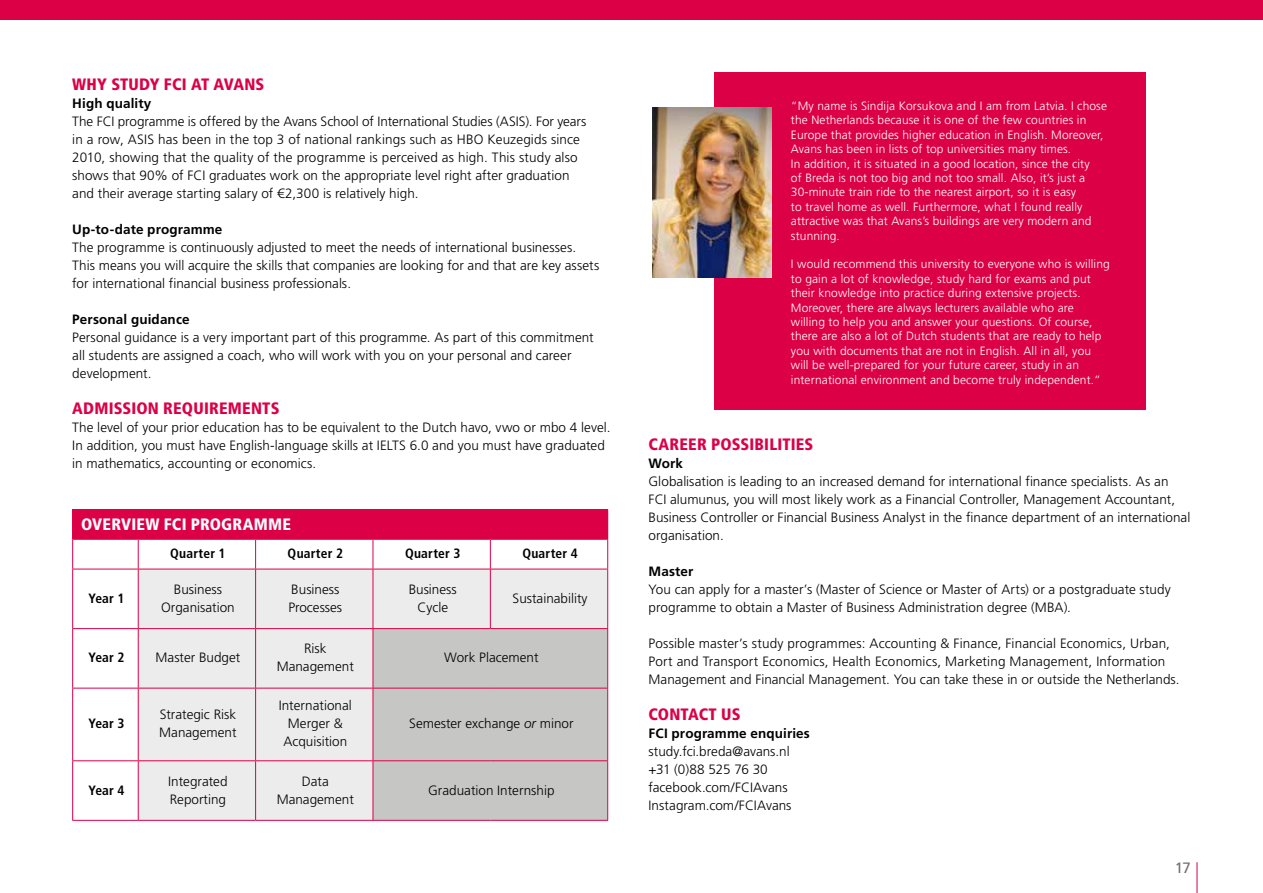
<style>
.page{position:relative;width:1263px;height:893px;background:#fff}
.page>*{position:absolute;margin:0;border:0;box-sizing:border-box;transform-origin:0 0}
.t1{font:900 condensed 16.5px "Frutiger LT Std";letter-spacing:.01em;color:#dc0046}
.t2{font:900 condensed 16.5px "Frutiger LT Std";letter-spacing:.015em;color:#fff}
.t3{font:15px "Frutiger LT Std";color:#6f6f6e}
.t4{font:300 13.5px/18px "Frutiger LT Std";color:#000}
.t5{font:700 13.5px "Frutiger LT Std";letter-spacing:.01em;color:#000}
.t6{font:700 condensed 13.5px "Frutiger LT Std";letter-spacing:.015em;color:#000}
.t7{font:300 12px/14.4px "Frutiger LT Std";letter-spacing:.01em;color:#fff}
.s1{font-style:italic}
</style>
<div class="page">
<div style="left:73px;top:509px;width:535px;height:30px;background:#dc0046"></div>
<div style="left:139px;top:570px;width:468px;height:250px;background:#ececec"></div>
<div style="left:374px;top:629px;width:233px;height:191px;background:#c6c6c5"></div>
<hr style="left:72px;top:509px;width:66px;height:1px;background:#dc0046">
<hr style="left:72px;top:539px;width:66px;height:1px;background:#dc0046">
<svg style="left:72px;top:510px;width:1px;height:59px"></svg>
<svg style="left:138px;top:539px;width:470px;height:30px"></svg>
<hr style="left:72px;top:569px;width:66px;height:1px;background:#dc0046">
<hr style="left:72px;top:569px;width:1px;height:59px;background:#dc0046">
<hr style="left:138px;top:569px;width:118px;height:1px;background:#dc0046">
<hr style="left:138px;top:569px;width:1px;height:59px;background:#dc0046">
<hr style="left:256px;top:569px;width:117px;height:1px;background:#dc0046">
<hr style="left:255px;top:569px;width:1px;height:59px;background:#dc0046">
<hr style="left:373px;top:569px;width:117px;height:1px;background:#dc0046">
<hr style="left:373px;top:569px;width:1px;height:59px;background:#dc0046">
<hr style="left:490px;top:569px;width:118px;height:1px;background:#dc0046">
<hr style="left:490px;top:569px;width:1px;height:59px;background:#dc0046">
<hr style="left:607px;top:569px;width:1px;height:59px;background:#dc0046">
<hr style="left:72px;top:628px;width:66px;height:1px;background:#dc0046">
<hr style="left:72px;top:629px;width:1px;height:59px;background:#dc0046">
<hr style="left:138px;top:628px;width:118px;height:1px;background:#dc0046">
<hr style="left:138px;top:629px;width:1px;height:59px;background:#dc0046">
<hr style="left:256px;top:628px;width:117px;height:1px;background:#dc0046">
<hr style="left:255px;top:629px;width:1px;height:59px;background:#dc0046">
<hr style="left:373px;top:628px;width:117px;height:1px;background:#dc0046">
<hr style="left:373px;top:629px;width:1px;height:59px;background:#dc0046">
<hr style="left:490px;top:628px;width:118px;height:1px;background:#dc0046">
<hr style="left:607px;top:629px;width:1px;height:59px;background:#dc0046">
<hr style="left:72px;top:688px;width:66px;height:1px;background:#dc0046">
<hr style="left:72px;top:688px;width:1px;height:72px;background:#dc0046">
<hr style="left:138px;top:688px;width:118px;height:1px;background:#dc0046">
<hr style="left:138px;top:688px;width:1px;height:72px;background:#dc0046">
<hr style="left:256px;top:688px;width:117px;height:1px;background:#dc0046">
<hr style="left:255px;top:688px;width:1px;height:72px;background:#dc0046">
<hr style="left:373px;top:688px;width:117px;height:1px;background:#dc0046">
<hr style="left:373px;top:688px;width:1px;height:72px;background:#dc0046">
<hr style="left:490px;top:688px;width:118px;height:1px;background:#dc0046">
<hr style="left:607px;top:688px;width:1px;height:72px;background:#dc0046">
<hr style="left:72px;top:760px;width:66px;height:1px;background:#dc0046">
<hr style="left:72px;top:761px;width:1px;height:59px;background:#dc0046">
<hr style="left:138px;top:760px;width:118px;height:1px;background:#dc0046">
<hr style="left:138px;top:761px;width:1px;height:59px;background:#dc0046">
<hr style="left:256px;top:760px;width:117px;height:1px;background:#dc0046">
<hr style="left:255px;top:761px;width:1px;height:59px;background:#dc0046">
<hr style="left:373px;top:760px;width:117px;height:1px;background:#dc0046">
<hr style="left:373px;top:761px;width:1px;height:59px;background:#dc0046">
<hr style="left:490px;top:760px;width:118px;height:1px;background:#dc0046">
<hr style="left:607px;top:761px;width:1px;height:59px;background:#dc0046">
<hr style="left:72px;top:820px;width:66px;height:1px;background:#dc0046">
<hr style="left:138px;top:820px;width:118px;height:1px;background:#dc0046">
<hr style="left:256px;top:820px;width:117px;height:1px;background:#dc0046">
<hr style="left:373px;top:820px;width:117px;height:1px;background:#dc0046">
<hr style="left:490px;top:820px;width:118px;height:1px;background:#dc0046">
<div style="left:714px;top:72px;width:432px;height:338px;background:#dc0046"></div>
<img style="left:653px;top:107px;width:119px;height:170px">
<hr style="left:1197px;top:862px;width:1px;height:31px;background:#dc0046">
<div style="left:0;top:0;width:1263px;height:20px;background:#dc0046"></div>
<p class="t1" style="left:72px;top:74px;width:194px">WHY STUDY FCI AT AVANS</p>
<p class="t5" style="left:72px;top:95px;width:81px">High quality</p>
<p class="t4" style="left:72px;top:113px;width:516px">The FCI programme is offered by the Avans School of International Studies (ASIS). For years in a row, ASIS has been in the top 3 of national rankings such as HBO Keuzegids since 2010, showing that the quality of the programme is perceived as high. This study also shows that 90% of FCI graduates work on the appropriate level right after graduation and their average starting salary of €2,300 is relatively high.</p>
<p class="t5" style="left:72px;top:221px;width:152px">Up-to-date programme</p>
<p class="t4" style="left:72px;top:239px;width:528px">The programme is continuously adjusted to meet the needs of international businesses.<br>This means you will acquire the skills that companies are looking for and that are key assets for international financial business professionals.</p>
<p class="t5" style="left:72px;top:311px;width:119px">Personal guidance</p>
<p class="t4" style="left:72px;top:329px;width:523px">Personal guidance is a very important part of this programme. As part of this commitment all students are assigned a coach, who will work with you on your personal and career development.</p>
<p class="t1" style="left:72px;top:398px;width:209px">ADMISSION REQUIREMENTS</p>
<p class="t4" style="left:72px;top:419px;width:540px">The level of your prior education has to be equivalent to the Dutch havo, vwo or mbo 4 level.<br>In addition, you must have English-language skills at IELTS 6.0 and you must have graduated in mathematics, accounting or economics.</p>
<p class="t2" style="left:81px;top:514px;width:211px">OVERVIEW FCI PROGRAMME</p>
<p class="t6" style="left:170px;top:545px;width:57px">Quarter 1</p>
<p class="t6" style="left:288px;top:545px;width:57px">Quarter 2</p>
<p class="t6" style="left:405px;top:545px;width:57px">Quarter 3</p>
<p class="t6" style="left:522px;top:545px;width:57px">Quarter 4</p>
<p class="t6" style="left:88px;top:590px;width:38px">Year 1</p>
<p class="t4" style="left:161px;top:580px;width:75px;text-align:center">Business<br>Organisation</p>
<p class="t4" style="left:288px;top:580px;width:55px">Business<br>Processes</p>
<p class="t4" style="left:409px;top:580px;width:50px;text-align:center">Business<br>Cycle</p>
<p class="t4" style="left:513px;top:589px;width:76px">Sustainability</p>
<p class="t6" style="left:88px;top:650px;width:38px">Year 2</p>
<p class="t4" style="left:156px;top:649px;width:86px">Master Budget</p>
<p class="t4" style="left:277px;top:640px;width:79px;text-align:center">Risk<br>Management</p>
<p class="t4" style="left:444px;top:649px;width:96px">Work Placement</p>
<p class="t6" style="left:88px;top:716px;width:38px">Year 3</p>
<p class="t4" style="left:159px;top:706px;width:79px">Strategic Risk<br>Management</p>
<p class="t4" style="left:279px;top:697px;width:74px;text-align:center">International<br>Merger &amp;<br>Acquisition</p>
<p class="t4" style="left:409px;top:715px;width:166px">Semester exchange <span class="s1">or</span> minor</p>
<p class="t6" style="left:88px;top:782px;width:38px">Year 4</p>
<p class="t4" style="left:168px;top:772px;width:61px">Integrated<br>Reporting</p>
<p class="t4" style="left:277px;top:772px;width:79px;text-align:center">Data<br>Management</p>
<p class="t4" style="left:428px;top:781px;width:128px">Graduation Internship</p>
<p class="t7" style="left:791px;top:99px;width:318px">“My name is Sindija Korsukova and I am from Latvia. I chose the Netherlands because it is one of the few countries in Europe that provides higher education in English. Moreover, Avans has been in lists of top universities many times.<br>In addition, it is situated in a good location, since the city<br>of Breda is not too big and not too small. Also, it’s just a 30-minute train ride to the nearest airport, so it is easy<br>to travel home as well. Furthermore, what I found really attractive was that Avans’s buildings are very modern and stunning.</p>
<p class="t7" style="left:791px;top:257px;width:320px">I would recommend this university to everyone who is willing to gain a lot of knowledge, study hard for exams and put their knowledge into practice during extensive projects.<br>Moreover, there are always lecturers available who are willing to help you and answer your questions. Of course, there are also a lot of Dutch students that are ready to help you with documents that are not in English. All in all, you will be well-prepared for your future career, study in an international environment and become truly independent.”</p>
<p class="t1" style="left:648px;top:434px;width:166px">CAREER POSSIBILITIES</p>
<p class="t5" style="left:648px;top:455px;width:36px">Work</p>
<p class="t4" style="left:648px;top:473px;width:543px">Globalisation is leading to an increased demand for international finance specialists. As an<br>FCI alumunus, you will most likely work as a Financial Controller, Management Accountant, Business Controller or Financial Business Analyst in the finance department of an international organisation.</p>
<p class="t5" style="left:648px;top:563px;width:46px">Master</p>
<p class="t4" style="left:648px;top:581px;width:524px">You can apply for a master’s (Master of Science or Master of Arts) or a postgraduate study programme to obtain a Master of Business Administration degree (MBA).</p>
<p class="t4" style="left:648px;top:635px;width:533px">Possible master’s study programmes: Accounting &amp; Finance, Financial Economics, Urban,<br>Port and Transport Economics, Health Economics, Marketing Management, Information<br>Management and Financial Management. You can take these in or outside the Netherlands.</p>
<p class="t1" style="left:648px;top:704px;width:94px">CONTACT US</p>
<p class="t5" style="left:648px;top:725px;width:163px">FCI programme enquiries</p>
<p class="t4" style="left:648px;top:743px;width:144px">study.fci.breda@avans.nl +31 (0)88 525 76 30 facebook.com/FCIAvans<br>Instagram.com/FCIAvans</p>
<p class="t3" style="left:1175px;top:859px;width:17px">17</p>
</div>
